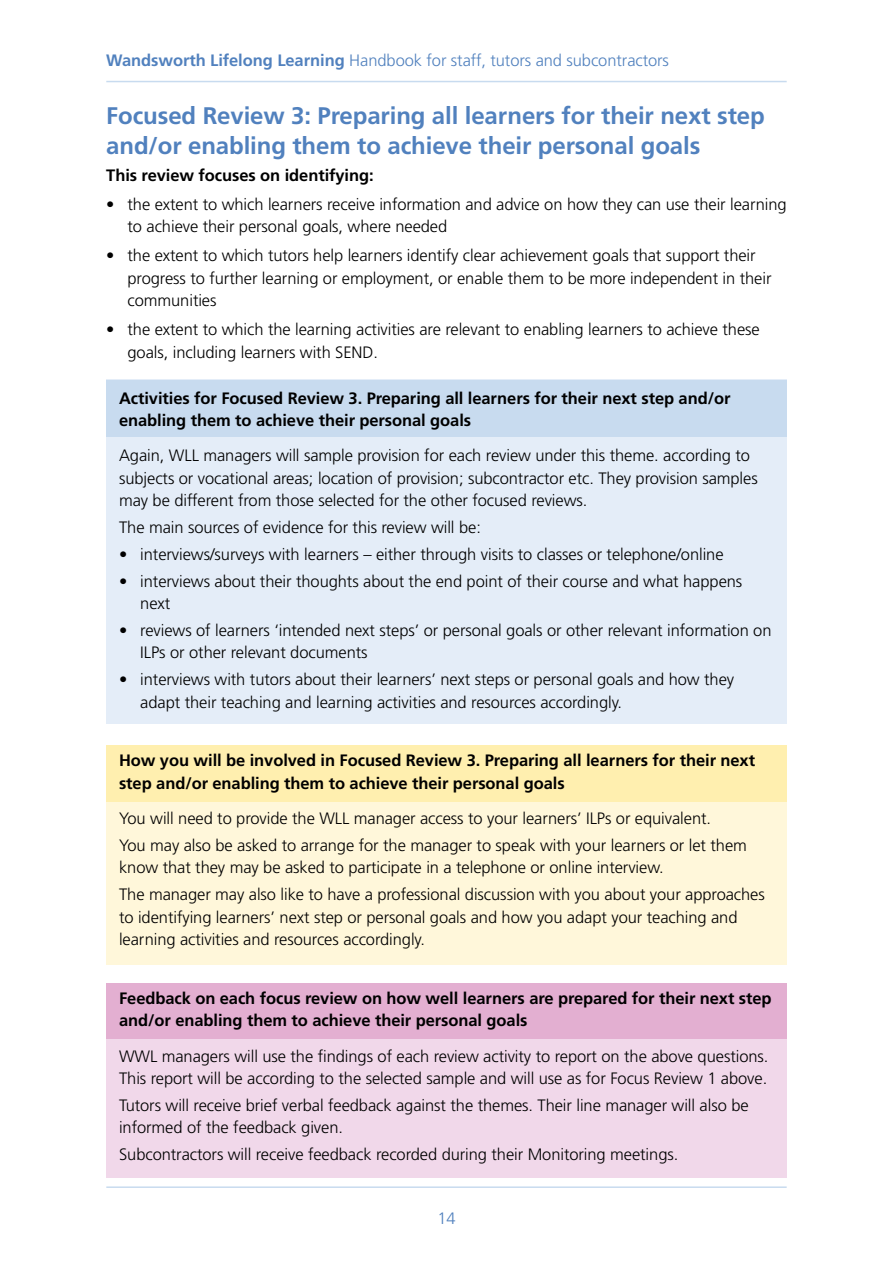
<style>
.page{position:relative;width:893px;height:1263px;background:#fff}
.page>*{position:absolute;margin:0;border:0;box-sizing:border-box;transform-origin:0 0}
.heading_2{font:700 24px/30px "Frutiger LT";letter-spacing:-.005em;color:#5181be}
.inset_box_text{font:300 16.5px/22.5px "Frutiger LT";letter-spacing:-.005em;color:#000}
.indent_body_text{font:300 16.5px/22.5px "Frutiger LT";letter-spacing:-.005em;color:#000}
.inset_box_text_bold{font:700 16.5px/22.5px "Frutiger LT";letter-spacing:-.005em;color:#000}
.t1{font:300 16.5px "Frutiger LT";letter-spacing:-.005em;color:#5181be}
.indent_body_text-2{font:700 16.5px "Frutiger LT";letter-spacing:-.005em;color:#000}
.s1{font-weight:700}
</style>
<div class="page">
<hr style="left:106px;top:1186px;width:681px;height:2px;background:#c8dbef">
<hr style="left:106px;top:81px;width:681px;height:1px;background:#c8dbef">
<div style="left:106px;top:983px;width:681px;height:195px;background:#f1d8ea"></div>
<div style="left:106px;top:983px;width:681px;height:55px;background:#e3afd1"></div>
<div style="left:106px;top:746px;width:681px;height:219px;background:#fff7da"></div>
<div style="left:106px;top:746px;width:681px;height:56px;background:#ffefaf"></div>
<div style="left:106px;top:380px;width:681px;height:344px;background:#e4edf8"></div>
<div style="left:106px;top:380px;width:681px;height:57px;background:#c8dbef"></div>
<p class="t1" style="left:106px;top:50px;width:564px"><span class="s1">Wandsworth Lifelong Learning</span> Handbook for staff, tutors and subcontractors</p>
<p class="heading_2" style="left:106px;top:101px;width:660px">Focused Review 3: Preparing all learners for their next step and/or enabling them to achieve their personal goals</p>
<p class="indent_body_text-2" style="left:106px;top:166px;width:269px">This review focuses on identifying:</p>
<p class="indent_body_text" style="left:128px;top:193px;width:661px;text-indent:-21px">• the extent to which learners receive information and advice on how they can use their learning to achieve their personal goals, where needed</p>
<p class="indent_body_text" style="left:128px;top:245px;width:645px;text-indent:-21px">• the extent to which tutors help learners identify clear achievement goals that support their progress to further learning or employment, or enable them to be more independent in their communities</p>
<p class="indent_body_text" style="left:128px;top:318px;width:634px;text-indent:-21px">• the extent to which the learning activities are relevant to enabling learners to achieve these goals, including learners with SEND.</p>
<p class="inset_box_text_bold" style="left:119px;top:387px;width:613px">Activities for Focused Review 3. Preparing all learners for their next step and/or enabling them to achieve their personal goals</p>
<p class="inset_box_text" style="left:119px;top:445px;width:640px">Again, WLL managers will sample provision for each review under this theme. according to subjects or vocational areas; location of provision; subcontractor etc. They provision samples may be different from those selected for the other focused reviews.</p>
<p class="inset_box_text" style="left:119px;top:516px;width:363px">The main sources of evidence for this review will be:</p>
<p class="inset_box_text" style="left:119px;top:543px;width:606px">• interviews/surveys with learners – either through visits to classes or telephone/online</p>
<p class="inset_box_text" style="left:140px;top:570px;width:603px;text-indent:-21px">• interviews about their thoughts about the end point of their course and what happens next</p>
<p class="inset_box_text" style="left:140px;top:619px;width:633px;text-indent:-21px">• reviews of learners ‘intended next steps’ or personal goals or other relevant information on<br>ILPs or other relevant documents</p>
<p class="inset_box_text" style="left:140px;top:668px;width:595px;text-indent:-21px">• interviews with tutors about their learners’ next steps or personal goals and how they adapt their teaching and learning activities and resources accordingly.</p>
<p class="inset_box_text_bold" style="left:119px;top:749px;width:638px">How you will be involved in Focused Review 3. Preparing all learners for their next step and/or enabling them to achieve their personal goals</p>
<p class="inset_box_text" style="left:119px;top:807px;width:594px">You will need to provide the WLL manager access to your learners’ ILPs or equivalent.</p>
<p class="inset_box_text" style="left:119px;top:834px;width:629px">You may also be asked to arrange for the manager to speak with your learners or let them know that they may be asked to participate in a telephone or online interview.</p>
<p class="inset_box_text" style="left:119px;top:883px;width:647px">The manager may also like to have a professional discussion with you about your approaches to identifying learners’ next step or personal goals and how you adapt your teaching and learning activities and resources accordingly.</p>
<p class="inset_box_text_bold" style="left:119px;top:987px;width:654px">Feedback on each focus review on how well learners are prepared for their next step and/or enabling them to achieve their personal goals</p>
<p class="inset_box_text" style="left:119px;top:1045px;width:651px">WWL managers will use the findings of each review activity to report on the above questions.<br>This report will be according to the selected sample and will use as for Focus Review 1 above.</p>
<p class="inset_box_text" style="left:119px;top:1094px;width:631px">Tutors will receive brief verbal feedback against the themes. Their line manager will also be informed of the feedback given.</p>
<p class="inset_box_text" style="left:119px;top:1143px;width:561px">Subcontractors will receive feedback recorded during their Monitoring meetings.</p>
<p class="t1" style="left:437px;top:1209px;width:20px">14</p>
</div>
